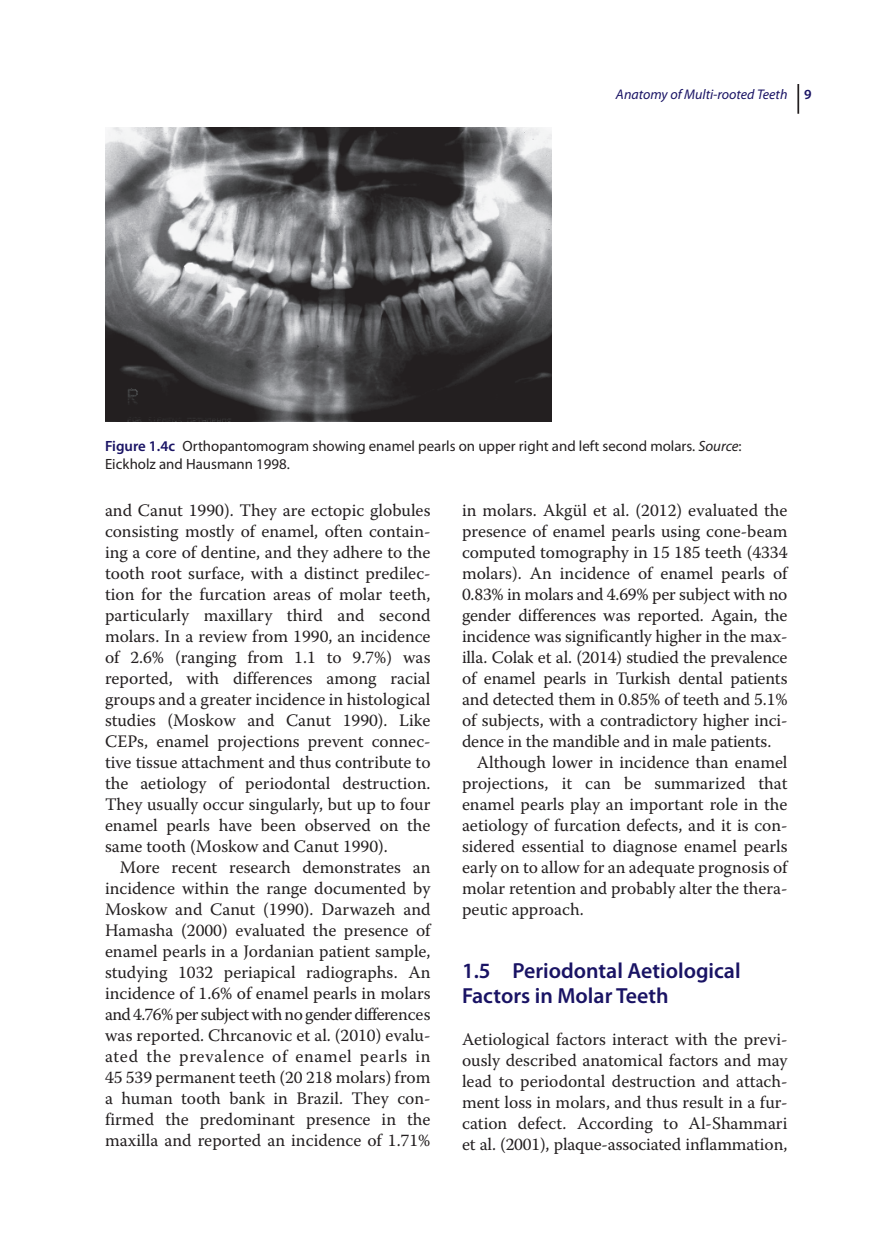
<style>
.page{position:relative;width:883px;height:1260px;background:#fff}
.page>*{position:absolute;margin:0;border:0;box-sizing:border-box;transform-origin:0 0}
.t1{font:600 21.88px/24.5px "Myriad Pro";color:#191364}
.t2{font:17.5px/21px "Warnock Pro";color:#231f20;text-align:justify}
.t3{font:14.88px/17.5px "Myriad Pro";color:#231f20}
.t4{font:italic 14px "Myriad Pro";color:#191364}
.s1{font-weight:600;font-style:normal}
.s2{font-weight:600;color:#191364}
.s3{font-style:italic}
</style>
<div class="page">
<hr style="left:797px;top:84px;width:2px;height:30px;background:#231f20">
<img style="left:105px;top:127px;width:446px;height:294px">
<p class="t4" style="left:616px;top:86px;width:197px">Anatomy of Multi-rooted Teeth <span class="s1">9</span></p>
<p class="t3" style="left:105px;top:437px;width:638px"><span class="s2">Figure 1.4c</span> Orthopantomogram showing enamel pearls on upper right and left second molars. <span class="s3">Source</span>:<br>Eickholz and Hausmann 1998.</p>
<p class="t2" style="left:105px;top:500px;width:327px">and Canut 1990). They are ectopic globules consisting mostly of enamel, often contain&shy;ing a core of dentine, and they adhere to the tooth root surface, with a distinct predilec&shy;tion for the furcation areas of molar teeth, particularly maxillary third and second molars. In a review from 1990, an incidence of 2.6% (ranging from 1.1 to 9.7%) was reported, with differences among racial groups and a greater incidence in histological studies (Moskow and Canut 1990). Like CEPs, enamel projections prevent connec&shy;tive tissue attachment and thus contribute to the aetiology of periodontal destruction.<br>They usually occur singularly, but up to four enamel pearls have been observed on the same tooth (Moskow and Canut 1990).</p>
<p class="t2" style="left:105px;top:857px;width:327px;text-indent:15px">More recent research demonstrates an incidence within the range documented by Moskow and Canut (1990). Darwazeh and Hamasha (2000) evaluated the presence of enamel pearls in a Jordanian patient sample, studying 1032 periapical radiographs. An incidence of 1.6% of enamel pearls in molars and 4.76% per subject with no gender differences was reported. Chrcanovic et al. (2010) evalu&shy;ated the prevalence of enamel pearls in 45 539 permanent teeth (20 218 molars) from a human tooth bank in Brazil. They con&shy;firmed the predominant presence in the maxilla and reported an incidence of 1.71%</p>
<p class="t2" style="left:462px;top:500px;width:327px">in molars. Akgül et al. (2012) evaluated the</p>
<p class="t2" style="left:462px;top:521px;width:327px">presence of enamel pearls using cone‐beam</p>
<p class="t2" style="left:462px;top:542px;width:327px">computed tomography in 15 185 teeth (4334</p>
<p class="t2" style="left:462px;top:563px;width:327px">molars). An incidence of enamel pearls of</p>
<p class="t2" style="left:462px;top:584px;width:327px">0.83% in molars and 4.69% per subject with no</p>
<p class="t2" style="left:462px;top:605px;width:327px">gender differences was reported. Again, the</p>
<p class="t2" style="left:462px;top:626px;width:327px">incidence was significantly higher in the max-</p>
<p class="t2" style="left:462px;top:647px;width:327px">illa. Colak et al. (2014) studied the prevalence</p>
<p class="t2" style="left:462px;top:668px;width:327px">of enamel pearls in Turkish dental patients</p>
<p class="t2" style="left:462px;top:689px;width:327px">and detected them in 0.85% of teeth and 5.1%</p>
<p class="t2" style="left:462px;top:710px;width:327px">of subjects, with a contradictory higher inci-</p>
<p class="t2" style="left:462px;top:731px;width:311px">dence in the mandible and in male patients.</p>
<p class="t2" style="left:477px;top:752px;width:312px">Although lower in incidence than enamel</p>
<p class="t2" style="left:462px;top:773px;width:327px">projections, it can be summarized that</p>
<p class="t2" style="left:462px;top:794px;width:327px">enamel pearls play an important role in the</p>
<p class="t2" style="left:462px;top:815px;width:327px">aetiology of furcation defects, and it is con-</p>
<p class="t2" style="left:462px;top:836px;width:327px">sidered essential to diagnose enamel pearls</p>
<p class="t2" style="left:462px;top:857px;width:327px">early on to allow for an adequate prognosis of</p>
<p class="t2" style="left:462px;top:878px;width:327px">molar retention and probably alter the thera-</p>
<p class="t2" style="left:462px;top:899px;width:123px">peutic approach.</p>
<p class="t1" style="left:462px;top:958px;width:280px">1.5 -Periodontal Aetiological<br>Factors in Molar Teeth</p>
<p class="t2" style="left:462px;top:1028px;width:327px">Aetiological factors interact with the previ&shy;ously described anatomical factors and may lead to periodontal destruction and attach&shy;ment loss in molars, and thus result in a fur&shy;cation defect. According to Al‐Shammari et al. (2001), plaque‐associated inflammation,</p>
</div>
